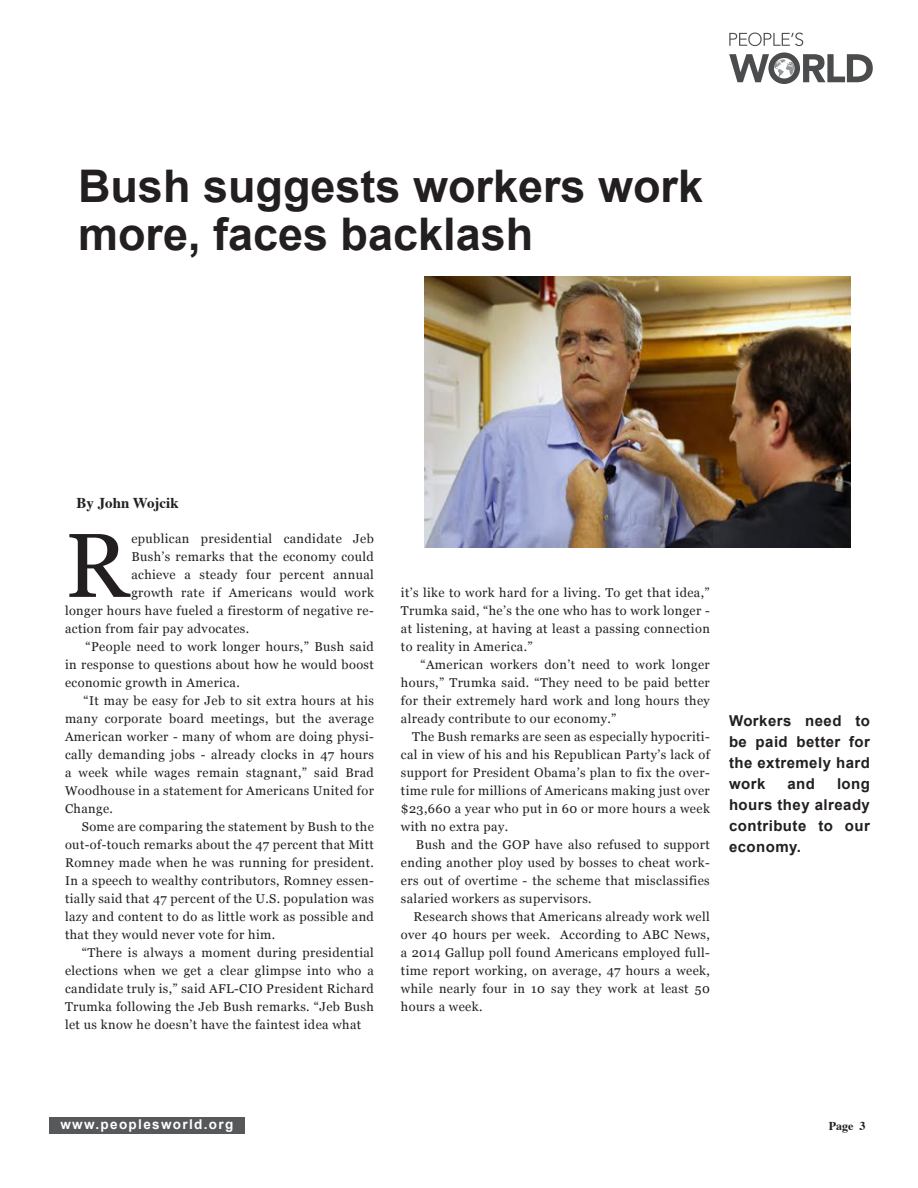
<style>
.page{position:relative;width:918px;height:1188px;background:#fff}
.page>*{position:absolute;margin:0;border:0;box-sizing:border-box;transform-origin:0 0}
.caps_paragraph{font:90.75px "Georgia";color:#231f20}
.title_arial-medium{font:700 45px/48px "Arial";color:#231f20}
.body-text{font:700 15px/21px "Arial";letter-spacing:.03em;color:#231f20;text-align:justify}
.by_line{font:700 15px "Times";color:#231f20}
.t1{font:700 13.5px "Arial";letter-spacing:.1em;color:#fff}
.body-text-2{font:12.75px/18px "Georgia";letter-spacing:.03em;color:#231f20;text-align:justify}
.caps_paragraph-2{font:12.75px "Georgia";letter-spacing:.03em;color:#231f20}
.by_line-2{font:700 12px "Times";color:#231f20}
</style>
<div class="page">
<div style="left:49px;top:1118px;width:196px;height:16px;background:#57585a"></div>
<svg style="left:729px;top:33px;width:74px;height:13px"></svg>
<svg style="left:729px;top:52px;width:144px;height:32px"></svg>
<img style="left:425px;top:276px;width:425px;height:272px">
<p class="title_arial-medium" style="left:78px;top:164px;width:627px">Bush suggests workers work more, faces backlash</p>
<p class="by_line" style="left:76px;top:489px;width:104px">By John Wojcik</p>
<p class="caps_paragraph" style="left:65px;top:511px;width:65px">R</p>
<p class="caps_paragraph-2" style="left:131px;top:531px;width:244px">epublican presidential candidate Jeb</p>
<p class="caps_paragraph-2" style="left:131px;top:549px;width:244px">Bush’s remarks that the economy could</p>
<p class="caps_paragraph-2" style="left:131px;top:567px;width:244px">achieve a steady four percent annual</p>
<p class="caps_paragraph-2" style="left:131px;top:585px;width:244px">growth rate if Americans would work</p>
<p class="caps_paragraph-2" style="left:65px;top:603px;width:310px">longer hours have fueled a firestorm of negative re-</p>
<p class="caps_paragraph-2" style="left:65px;top:621px;width:186px">action from fair pay advocates.</p>
<p class="body-text-2" style="left:65px;top:638px;width:310px;text-indent:20px">“People need to work longer hours,” Bush said in response to questions about how he would boost economic growth in America.</p>
<p class="body-text-2" style="left:65px;top:692px;width:310px;text-indent:18px">“It may be easy for Jeb to sit extra hours at his many corporate board meetings, but the average American worker - many of whom are doing physi&shy;cally demanding jobs - already clocks in 47 hours a week while wages remain stagnant,” said Brad Woodhouse in a statement for Americans United for Change.</p>
<p class="body-text-2" style="left:65px;top:818px;width:310px;text-indent:17px">Some are comparing the statement by Bush to the out-of-touch remarks about the 47 percent that Mitt Romney made when he was running for president.<br>In a speech to wealthy contributors, Romney essen&shy;tially said that 47 percent of the U.S. population was lazy and content to do as little work as possible and that they would never vote for him.</p>
<p class="body-text-2" style="left:65px;top:944px;width:310px;text-indent:17px">“There is always a moment during presidential elections when we get a clear glimpse into who a candidate truly is,” said AFL-CIO President Richard Trumka following the Jeb Bush remarks. “Jeb Bush let us know he doesn’t have the faintest idea what</p>
<p class="body-text-2" style="left:401px;top:584px;width:310px">it’s like to work hard for a living. To get that idea,” Trumka said, “he’s the one who has to work longer - at listening, at having at least a passing connection to reality in America.”</p>
<p class="body-text-2" style="left:401px;top:656px;width:310px;text-indent:19px">“American workers don’t need to work longer hours,” Trumka said. “They need to be paid better for their extremely hard work and long hours they already contribute to our economy.”</p>
<p class="body-text-2" style="left:401px;top:728px;width:310px;text-indent:11px">The Bush remarks are seen as especially hypocriti&shy;cal in view of his and his Republican Party’s lack of support for President Obama’s plan to fix the over&shy;time rule for millions of Americans making just over $23,660 a year who put in 60 or more hours a week with no extra pay.</p>
<p class="body-text-2" style="left:401px;top:836px;width:310px;text-indent:15px">Bush and the GOP have also refused to support ending another ploy used by bosses to cheat work&shy;ers out of overtime - the scheme that misclassifies salaried workers as supervisors.</p>
<p class="body-text-2" style="left:401px;top:908px;width:310px;text-indent:13px">Research shows that Americans already work well over 40 hours per week. According to ABC News, a 2014 Gallup poll found Americans employed full&shy;time report working, on average, 47 hours a week, while nearly four in 10 say they work at least 50 hours a week.</p>
<p class="body-text" style="left:729px;top:711px;width:143px">Workers need to be paid better for the extremely hard work</p>
<p class="body-text" style="left:729px;top:774px;width:143px;text-indent:108px">long hours they already contribute to our economy.</p>
<p class="body-text" style="left:787px;top:774px;width:29px">and</p>
<p class="t1" style="left:60px;top:1116px;width:174px">www.peoplesworld.org</p>
<p class="by_line-2" style="left:829px;top:1114px;width:38px">Page 3</p>
</div>
